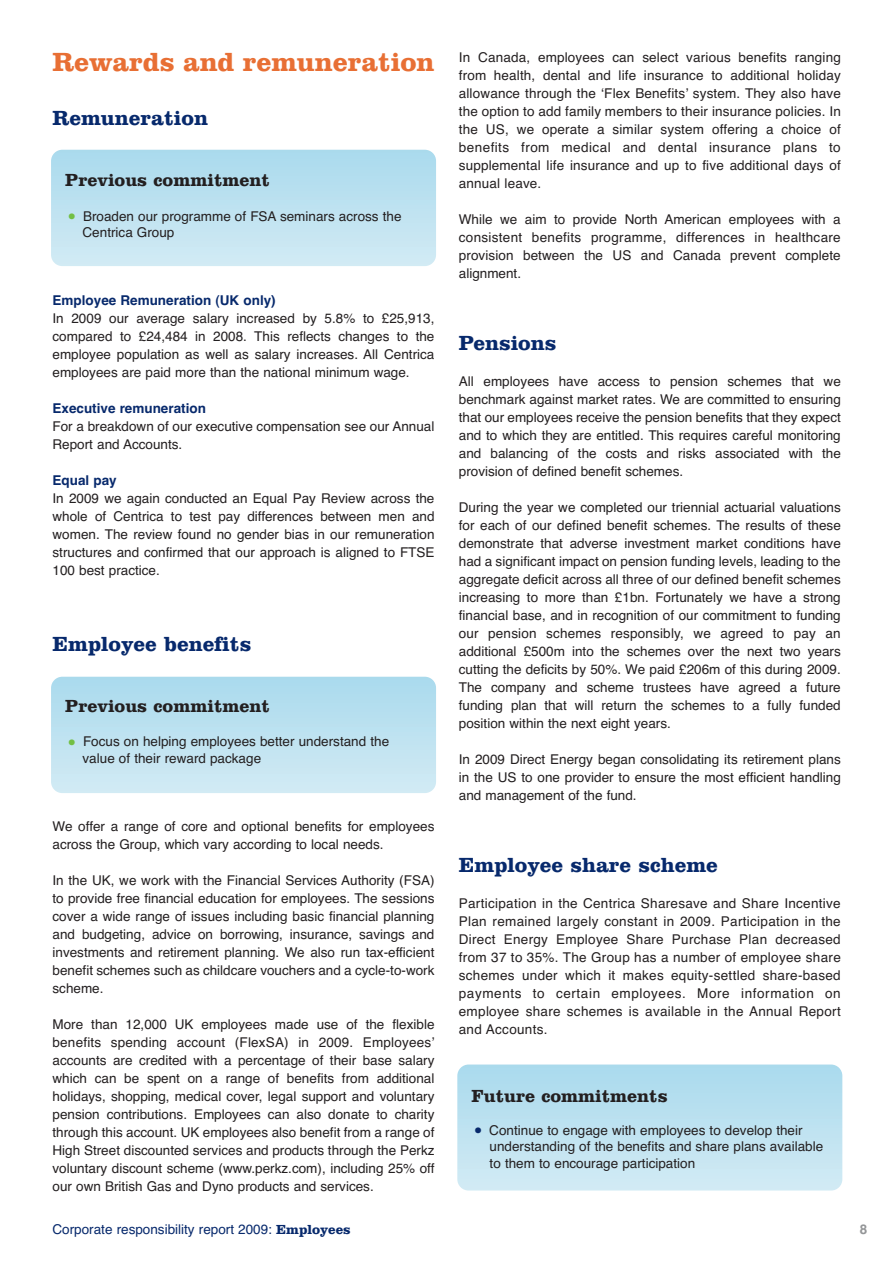
<style>
.page{position:relative;width:893px;height:1263px;background:#fff}
.page>*{position:absolute;margin:0;border:0;box-sizing:border-box;transform-origin:0 0}
.t1{font:700 27px "Clarendon BT";color:#e86f34}
.t2{font:700 21px "Clarendon BT";color:#07296c}
.t3{font:700 18px "Clarendon BT";color:#231f20}
.t4{font:13.5px/18px "Helvetica";color:#231f20;text-align:justify}
.t5{font:700 13.5px "Helvetica";color:#07296c}
.t6{font:13.5px "Helvetica";color:#07296c}
.t7{font:700 13.5px "Helvetica";color:#949698}
.s1{font-size:27px;color:#72bf44}
.s2{font-size:27px;color:#07296c}
.s3{font-family:"Clarendon BT";font-weight:700}
</style>
<div class="page">
<div style="left:51px;top:150px;width:385px;height:116px;background:linear-gradient(to bottom,#a9daed,#d2eaf4);border-radius:11px"></div>
<div style="left:51px;top:677px;width:385px;height:116px;background:linear-gradient(to bottom,#a9daed,#d2eaf4);border-radius:11px"></div>
<div style="left:457px;top:1065px;width:385px;height:126px;background:linear-gradient(to bottom,#aadaed,#d2ebf4);border-radius:11px"></div>
<h1 class="t1" style="left:53px;top:51px;width:383px">Rewards and remuneration</h1>
<h2 class="t2" style="left:53px;top:110px;width:157px">Remuneration</h2>
<h3 class="t3" style="left:65px;top:174px;width:206px">Previous commitment</h3>
<p class="t4" style="left:83px;top:209px;width:320px;line-height:16.5px;text-indent:-17px"><span class="s1">•</span> Broaden our programme of FSA seminars across the<br>Centrica Group</p>
<p class="t5" style="left:53px;top:295px;width:225px">Employee Remuneration (UK only)</p>
<p class="t4" style="left:53px;top:310px;width:383px">In 2009 our average salary increased by 5.8% to £25,913, compared to £24,484 in 2008. This reflects changes to the employee population as well as salary increases. All Centrica employees are paid more than the national minimum wage.</p>
<p class="t5" style="left:53px;top:403px;width:155px">Executive remuneration</p>
<p class="t4" style="left:53px;top:418px;width:383px">For a breakdown of our executive compensation see our Annual<br>Report and Accounts.</p>
<p class="t5" style="left:53px;top:475px;width:66px">Equal pay</p>
<p class="t4" style="left:53px;top:490px;width:383px">In 2009 we again conducted an Equal Pay Review across the whole of Centrica to test pay differences between men and women. The review found no gender bias in our remuneration structures and confirmed that our approach is aligned to FTSE 100 best practice.</p>
<h2 class="t2" style="left:53px;top:636px;width:200px">Employee benefits</h2>
<h3 class="t3" style="left:65px;top:699px;width:206px">Previous commitment</h3>
<p class="t4" style="left:83px;top:735px;width:308px;line-height:16.5px;text-indent:-17px"><span class="s1">•</span> Focus on helping employees better understand the value of their reward package</p>
<p class="t4" style="left:53px;top:819px;width:383px">We offer a range of core and optional benefits for employees across the Group, which vary according to local needs.</p>
<p class="t4" style="left:53px;top:873px;width:383px">In the UK, we work with the Financial Services Authority (FSA) to provide free financial education for employees. The sessions cover a wide range of issues including basic financial planning and budgeting, advice on borrowing, insurance, savings and investments and retirement planning. We also run tax-efficient benefit schemes such as childcare vouchers and a cycle-to-work scheme.</p>
<p class="t4" style="left:53px;top:1017px;width:383px">More than 12,000 UK employees made use of the flexible benefits spending account (FlexSA) in 2009. Employees’ accounts are credited with a percentage of their base salary which can be spent on a range of benefits from additional holidays, shopping, medical cover, legal support and voluntary pension contributions. Employees can also donate to charity through this account. UK employees also benefit from a range of High Street discounted services and products through the Perkz voluntary discount scheme (www.perkz.com), including 25% off our own British Gas and Dyno products and services.</p>
<p class="t4" style="left:459px;top:50px;width:383px">In Canada, employees can select various benefits ranging from health, dental and life insurance to additional holiday allowance through the ‘Flex Benefits’ system. They also have the option to add family members to their insurance policies. In the US, we operate a similar system offering a choice of benefits from medical and dental insurance plans to supplemental life insurance and up to five additional days of annual leave.</p>
<p class="t4" style="left:459px;top:212px;width:383px">While we aim to provide North American employees with a consistent benefits programme, differences in healthcare provision between the US and Canada prevent complete alignment.</p>
<h2 class="t2" style="left:459px;top:335px;width:99px">Pensions</h2>
<p class="t4" style="left:459px;top:374px;width:383px">All employees have access to pension schemes that we benchmark against market rates. We are committed to ensuring that our employees receive the pension benefits that they expect and to which they are entitled. This requires careful monitoring and balancing of the costs and risks associated with the provision of defined benefit schemes.</p>
<p class="t4" style="left:459px;top:500px;width:383px">During the year we completed our triennial actuarial valuations for each of our defined benefit schemes. The results of these demonstrate that adverse investment market conditions have had a significant impact on pension funding levels, leading to the aggregate deficit across all three of our defined benefit schemes increasing to more than £1bn. Fortunately we have a strong financial base, and in recognition of our commitment to funding our pension schemes responsibly, we agreed to pay an additional £500m into the schemes over the next two years cutting the deficits by 50%. We paid £206m of this during 2009.<br>The company and scheme trustees have agreed a future funding plan that will return the schemes to a fully funded position within the next eight years.</p>
<p class="t4" style="left:459px;top:752px;width:383px">In 2009 Direct Energy began consolidating its retirement plans in the US to one provider to ensure the most efficient handling and management of the fund.</p>
<h2 class="t2" style="left:459px;top:857px;width:260px">Employee share scheme</h2>
<p class="t4" style="left:459px;top:896px;width:383px">Participation in the Centrica Sharesave and Share Incentive Plan remained largely constant in 2009. Participation in the Direct Energy Employee Share Purchase Plan decreased from 37 to 35%. The Group has a number of employee share schemes under which it makes equity-settled share-based payments to certain employees. More information on employee share schemes is available in the Annual Report and Accounts.</p>
<h3 class="t3" style="left:471px;top:1089px;width:197px">Future commitments</h3>
<p class="t4" style="left:489px;top:1123px;width:335px;line-height:16.5px;text-align:left;text-indent:-18px"><span class="s2">•</span> Continue to engage with employees to develop their understanding of the benefits and share plans available to them to encourage participation</p>
<p class="t6" style="left:53px;top:1224px;width:300px">Corporate responsibility report 2009: <span class="s3">Employees</span></p>
<p class="t7" style="left:859px;top:1224px;width:9px">8</p>
</div>
